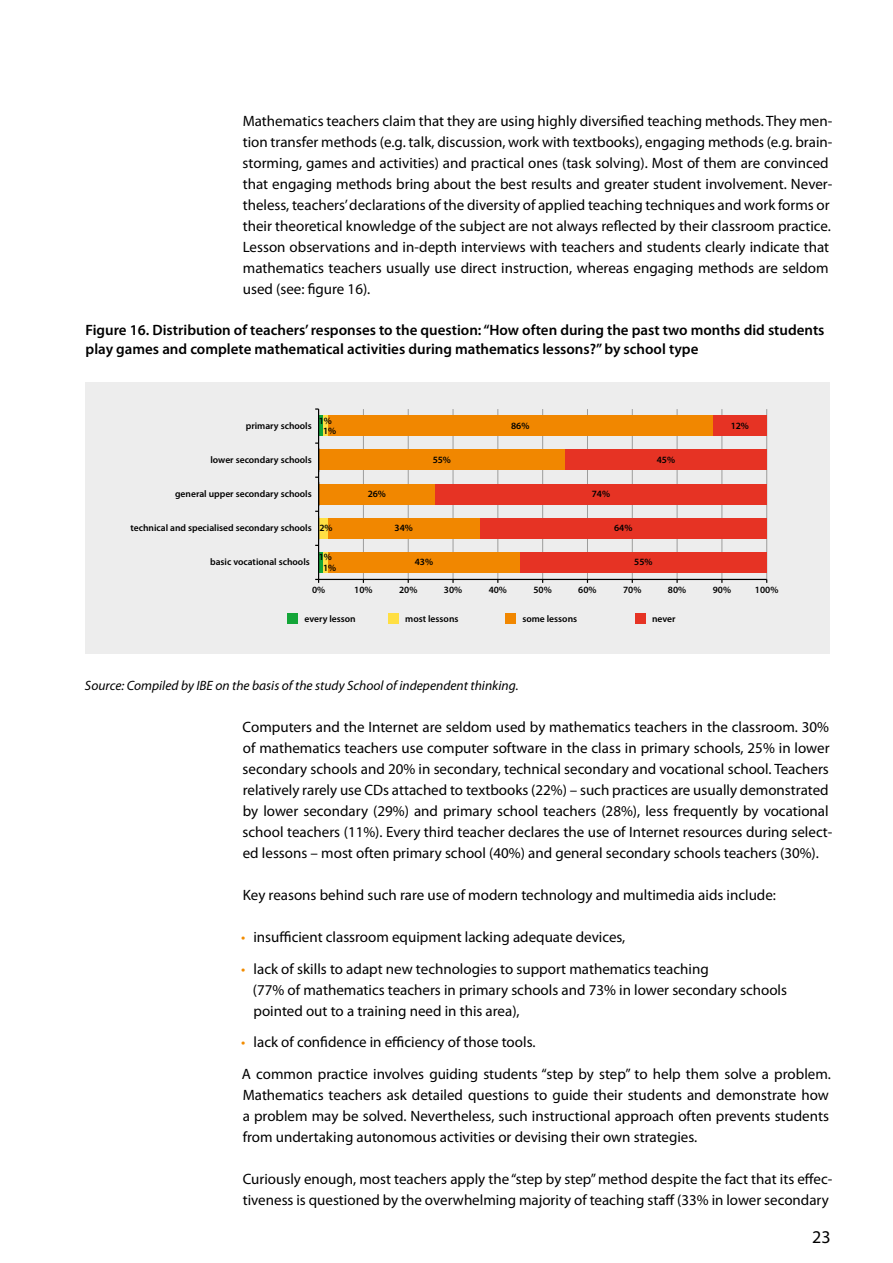
<style>
.page{position:relative;width:893px;height:1263px;background:#fff}
.page>*{position:absolute;margin:0;border:0;box-sizing:border-box;transform-origin:0 0}
.t1{font:18px "Myriad Pro";color:#000}
.t2{font:15px/21px "Myriad Pro";color:#000}
.t3{font:600 15px/19.5px "Myriad Pro";color:#000}
.t4{font:italic 13.5px "Myriad Pro";color:#000}
.t5{font:600 9.6px/10.6px "Myriad Pro";color:#000;text-align:center}
.s1{color:#f28c00}
</style>
<div class="page">
<div style="left:85px;top:382px;width:744px;height:271px;background:#ededed"></div>
<hr style="left:363px;top:409px;width:1px;height:170px;background:#9d9d9c">
<hr style="left:408px;top:409px;width:1px;height:170px;background:#9d9d9c">
<hr style="left:453px;top:409px;width:1px;height:170px;background:#9d9d9c">
<hr style="left:498px;top:409px;width:1px;height:170px;background:#9d9d9c">
<hr style="left:542px;top:409px;width:1px;height:170px;background:#9d9d9c">
<hr style="left:587px;top:409px;width:1px;height:170px;background:#9d9d9c">
<hr style="left:632px;top:409px;width:1px;height:170px;background:#9d9d9c">
<hr style="left:677px;top:409px;width:1px;height:170px;background:#9d9d9c">
<hr style="left:722px;top:409px;width:1px;height:170px;background:#9d9d9c">
<hr style="left:766px;top:409px;width:1px;height:170px;background:#9d9d9c">
<hr style="left:319px;top:579px;width:448px;height:1px;background:#000">
<div style="left:565px;top:450px;width:202px;height:20px;background:#e63324"></div>
<div style="left:319px;top:450px;width:246px;height:20px;background:#f18700"></div>
<div style="left:435px;top:484px;width:332px;height:20px;background:#e63324"></div>
<div style="left:319px;top:484px;width:116px;height:20px;background:#f18700"></div>
<div style="left:480px;top:518px;width:287px;height:20px;background:#e63324"></div>
<div style="left:328px;top:518px;width:152px;height:20px;background:#f18700"></div>
<div style="left:319px;top:518px;width:9px;height:20px;background:#ffdf43"></div>
<div style="left:713px;top:416px;width:54px;height:20px;background:#e63324"></div>
<div style="left:328px;top:416px;width:385px;height:20px;background:#f18700"></div>
<div style="left:323px;top:416px;width:5px;height:20px;background:#ffdf43"></div>
<svg style="left:319px;top:416px;width:4px;height:20px"></svg>
<div style="left:635px;top:614px;width:10px;height:10px;background:#e63324"></div>
<div style="left:505px;top:614px;width:11px;height:10px;background:#f18700"></div>
<div style="left:388px;top:614px;width:10px;height:10px;background:#ffdf43"></div>
<div style="left:287px;top:614px;width:11px;height:10px;background:#13a538"></div>
<svg style="left:315px;top:442px;width:3px;height:104px"></svg>
<div style="left:520px;top:552px;width:247px;height:21px;background:#e63324"></div>
<div style="left:328px;top:552px;width:192px;height:21px;background:#f18700"></div>
<div style="left:323px;top:552px;width:5px;height:21px;background:#ffdf43"></div>
<svg style="left:319px;top:552px;width:4px;height:21px"></svg>
<hr style="left:318px;top:409px;width:1px;height:170px;background:#000">
<p class="t2" style="left:243px;top:110px;width:591px">Mathematics teachers claim that they are using highly diversified teaching methods. They men&shy;tion transfer methods (e.g. talk, discussion, work with textbooks), engaging methods (e.g. brain&shy;storming, games and activities) and practical ones (task solving). Most of them are convinced that engaging methods bring about the best results and greater student involvement. Never&shy;theless, teachers’ declarations of the diversity of applied teaching techniques and work forms or their theoretical knowledge of the subject are not always reflected by their classroom practice.<br>Lesson observations and in-depth interviews with teachers and students clearly indicate that mathematics teachers usually use direct instruction, whereas engaging methods are seldom used (see: figure 16).</p>
<p class="t3" style="left:85px;top:319px;width:741px">Figure 16. Distribution of teachers’ responses to the question: “How often during the past two months did students play games and complete mathematical activities during mathematics lessons?” by school type</p>
<p class="t5" style="left:319px;top:415px;width:19px">1%<br>1%</p>
<p class="t5" style="left:246px;top:420px;width:68px">primary schools</p>
<p class="t5" style="left:511px;top:420px;width:20px">86%</p>
<p class="t5" style="left:433px;top:454px;width:20px">55%</p>
<p class="t5" style="left:210px;top:454px;width:103px">lower secondary schools</p>
<p class="t5" style="left:175px;top:488px;width:138px">general upper secondary schools</p>
<p class="t5" style="left:368px;top:488px;width:20px">26%</p>
<p class="t5" style="left:592px;top:488px;width:20px">74%</p>
<p class="t5" style="left:657px;top:454px;width:20px">45%</p>
<p class="t5" style="left:130px;top:522px;width:183px">technical and specialised secondary schools</p>
<p class="t5" style="left:210px;top:556px;width:101px">basic vocational schools</p>
<p class="t5" style="left:319px;top:522px;width:15px">2%</p>
<p class="t5" style="left:319px;top:551px;width:19px">1%<br>1%</p>
<p class="t5" style="left:395px;top:522px;width:20px">34%</p>
<p class="t5" style="left:614px;top:522px;width:20px">64%</p>
<p class="t5" style="left:415px;top:556px;width:20px">43%</p>
<p class="t5" style="left:634px;top:556px;width:20px">55%</p>
<p class="t5" style="left:731px;top:420px;width:20px">12%</p>
<p class="t5" style="left:312px;top:584px;width:15px">0%</p>
<p class="t5" style="left:354px;top:584px;width:20px">10%</p>
<p class="t5" style="left:399px;top:584px;width:20px">20%</p>
<p class="t5" style="left:444px;top:584px;width:20px">30%</p>
<p class="t5" style="left:489px;top:584px;width:20px">40%</p>
<p class="t5" style="left:533px;top:584px;width:20px">50%</p>
<p class="t5" style="left:578px;top:584px;width:20px">60%</p>
<p class="t5" style="left:623px;top:584px;width:20px">70%</p>
<p class="t5" style="left:668px;top:584px;width:20px">80%</p>
<p class="t5" style="left:713px;top:584px;width:20px">90%</p>
<p class="t5" style="left:755px;top:584px;width:25px">100%</p>
<p class="t5" style="left:304px;top:613px;width:53px">every lesson</p>
<p class="t5" style="left:405px;top:613px;width:55px">most lessons</p>
<p class="t5" style="left:522px;top:613px;width:56px">some lessons</p>
<p class="t5" style="left:652px;top:613px;width:25px">never</p>
<p class="t4" style="left:85px;top:677px;width:435px">Source: Compiled by IBE on the basis of the study School of independent thinking.</p>
<p class="t2" style="left:243px;top:716px;width:591px">Computers and the Internet are seldom used by mathematics teachers in the classroom. 30% of mathematics teachers use computer software in the class in primary schools, 25% in lower secondary schools and 20% in secondary, technical secondary and vocational school. Teachers relatively rarely use CDs attached to textbooks (22%) – such practices are usually demonstrated by lower secondary (29%) and primary school teachers (28%), less frequently by vocational school teachers (11%). Every third teacher declares the use of Internet resources during select&shy;ed lessons – most often primary school (40%) and general secondary schools teachers (30%).</p>
<p class="t2" style="left:243px;top:884px;width:535px">Key reasons behind such rare use of modern technology and multimedia aids include:</p>
<p class="t2" style="left:241px;top:926px;width:386px"><span class="s1">•</span> insufficient classroom equipment lacking adequate devices,</p>
<p class="t2" style="left:253px;top:958px;width:536px;text-indent:-12px"><span class="s1">•</span> lack of skills to adapt new technologies to support mathematics teaching<br>(77% of mathematics teachers in primary schools and 73% in lower secondary schools pointed out to a training need in this area),</p>
<p class="t2" style="left:241px;top:1026px;width:591px;line-height:31.7px"><span class="s1">•</span> lack of confidence in efficiency of those tools.<br>A common practice involves guiding students “step by step” to help them solve a problem.</p>
<p class="t2" style="left:243px;top:1084px;width:588px;text-align:justify">Mathematics teachers ask detailed questions to guide their students and demonstrate how a problem may be solved. Nevertheless, such instructional approach often prevents students from undertaking autonomous activities or devising their own strategies.</p>
<p class="t2" style="left:243px;top:1168px;width:591px">Curiously enough, most teachers apply the “step by step” method despite the fact that its effec&shy;tiveness is questioned by the overwhelming majority of teaching staff (33% in lower secondary</p>
<p class="t1" style="left:812px;top:1226px;width:20px">23</p>
</div>
